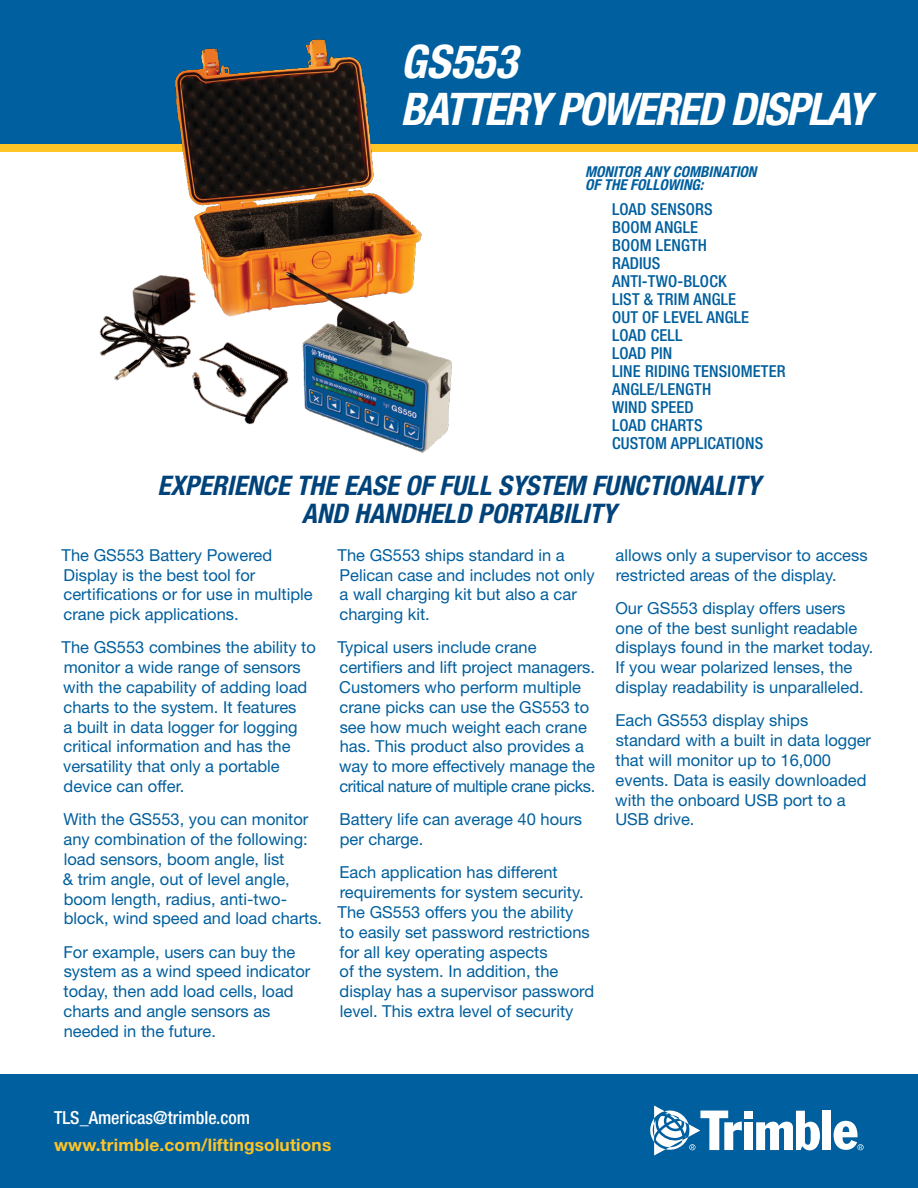
<style>
.page{position:relative;width:918px;height:1188px;background:#fff}
.page>*{position:absolute;margin:0;border:0;box-sizing:border-box;transform-origin:0 0}
.t1{font:italic 700 condensed 46.35px "Helvetica Neue LT Std";color:#fff}
.t2{font:italic 700 condensed 45px "Helvetica Neue LT Std";letter-spacing:-.04em;color:#fff}
.t3{font:italic 700 condensed 27px/28.5px "Helvetica Neue LT Std";color:#00437b;text-align:center}
.t4{font:500 condensed 18px "Helvetica Neue LT Std";color:#fff}
.t5{font:700 17.25px "Helvetica Neue LT Std";letter-spacing:.01em;color:#ffc425}
.t6{font:16.5px/19.8px "Helvetica Neue LT Std";color:#005f9e}
.t7{font:500 condensed 16.5px "Helvetica Neue LT Std";letter-spacing:.01em;color:#005f9e}
.t8{font:italic 700 condensed 15px "Helvetica Neue LT Std";color:#005f9e}
</style>
<div class="page">
<div style="left:0;top:1075px;width:918px;height:113px;background:#005f9e"></div>
<div style="left:0;top:0;width:918px;height:144px;background:#005f9e"></div>
<div style="left:744px;top:1122px;width:9px;height:28px;background:#fff"></div>
<svg style="left:756px;top:1111px;width:64px;height:39px"></svg>
<div style="left:822px;top:1111px;width:9px;height:39px;background:#fff"></div>
<div style="left:744px;top:1111px;width:9px;height:8px;background:#fff"></div>
<svg style="left:650px;top:1106px;width:92px;height:50px"></svg>
<svg style="left:834px;top:1121px;width:30px;height:29px"></svg>
<div style="left:0;top:144px;width:918px;height:8px;background:#ffc425"></div>
<img style="left:99px;top:39px;width:353px;height:414px">
<p class="t1" style="left:401px;top:34px;width:118px">GS553</p>
<p class="t2" style="left:401px;top:82px;width:471px">BATTERY POWERED DISPLAY</p>
<p class="t8" style="left:585px;top:162px;width:173px">MONITOR ANY COMBINATION</p>
<p class="t8" style="left:585px;top:176px;width:120px">OF THE FOLLOWING:</p>
<p class="t7" style="left:612px;top:199px;width:102px">LOAD SENSORS</p>
<p class="t7" style="left:612px;top:217px;width:88px">BOOM ANGLE</p>
<p class="t7" style="left:612px;top:235px;width:97px">BOOM LENGTH</p>
<p class="t7" style="left:612px;top:253px;width:50px">RADIUS</p>
<p class="t7" style="left:612px;top:271px;width:116px">ANTI-TWO-BLOCK</p>
<p class="t7" style="left:612px;top:289px;width:126px">LIST &amp; TRIM ANGLE</p>
<p class="t7" style="left:612px;top:307px;width:139px">OUT OF LEVEL ANGLE</p>
<p class="t7" style="left:612px;top:325px;width:72px">LOAD CELL</p>
<p class="t7" style="left:612px;top:343px;width:62px">LOAD PIN</p>
<p class="t7" style="left:612px;top:361px;width:175px">LINE RIDING TENSIOMETER</p>
<p class="t7" style="left:612px;top:379px;width:101px">ANGLE/LENGTH</p>
<p class="t7" style="left:612px;top:397px;width:83px">WIND SPEED</p>
<p class="t7" style="left:612px;top:415px;width:92px">LOAD CHARTS</p>
<p class="t7" style="left:612px;top:433px;width:153px">CUSTOM APPLICATIONS</p>
<p class="t3" style="left:157px;top:471px;width:605px">EXPERIENCE THE EASE OF FULL SYSTEM FUNCTIONALITY<br>AND HANDHELD PORTABILITY</p>
<p class="t6" style="left:62px;top:545px;width:253px">The GS553 Battery Powered<br>Display is the best tool for certifications or for use in multiple crane pick applications.</p>
<p class="t6" style="left:62px;top:637px;width:256px">The GS553 combines the ability to monitor a wide range of sensors with the capability of adding load charts to the system. It features<br>a built in data logger for logging critical information and has the versatility that only a portable device can offer.</p>
<p class="t6" style="left:63px;top:809px;width:261px">With the GS553, you can monitor any combination of the following: load sensors, boom angle, list<br>&amp; trim angle, out of level angle, boom length, radius, anti-two&shy;block, wind speed and load charts.</p>
<p class="t6" style="left:64px;top:942px;width:248px">For example, users can buy the system as a wind speed indicator today, then add load cells, load charts and angle sensors as needed in the future.</p>
<p class="t6" style="left:338px;top:545px;width:259px">The GS553 ships standard in a<br>Pelican case and includes not only a wall charging kit but also a car charging kit.</p>
<p class="t6" style="left:338px;top:637px;width:259px">Typical users include crane certifiers and lift project managers.<br>Customers who perform multiple crane picks can use the GS553 to see how much weight each crane has. This product also provides a way to more effectively manage the critical nature of multiple crane picks.</p>
<p class="t6" style="left:340px;top:809px;width:244px">Battery life can average 40 hours per charge.</p>
<p class="t6" style="left:338px;top:862px;width:258px">Each application has different requirements for system security.<br>The GS553 offers you the ability<br>to easily set password restrictions for all key operating aspects<br>of the system. In addition, the display has a supervisor password level. This extra level of security</p>
<p class="t6" style="left:616px;top:545px;width:254px">allows only a supervisor to access restricted areas of the display.</p>
<p class="t6" style="left:615px;top:598px;width:260px">Our GS553 display offers users one of the best sunlight readable displays found in the market today.<br>If you wear polarized lenses, the display readability is unparalleled.</p>
<p class="t6" style="left:615px;top:710px;width:257px">Each GS553 display ships standard with a built in data logger that will monitor up to 16,000 events. Data is easily downloaded with the onboard USB port to a<br>USB drive.</p>
<p class="t4" style="left:54px;top:1107px;width:197px">TLS_Americas@trimble.com</p>
<p class="t5" style="left:54px;top:1134px;width:279px">www.trimble.com/liftingsolutions</p>
</div>
